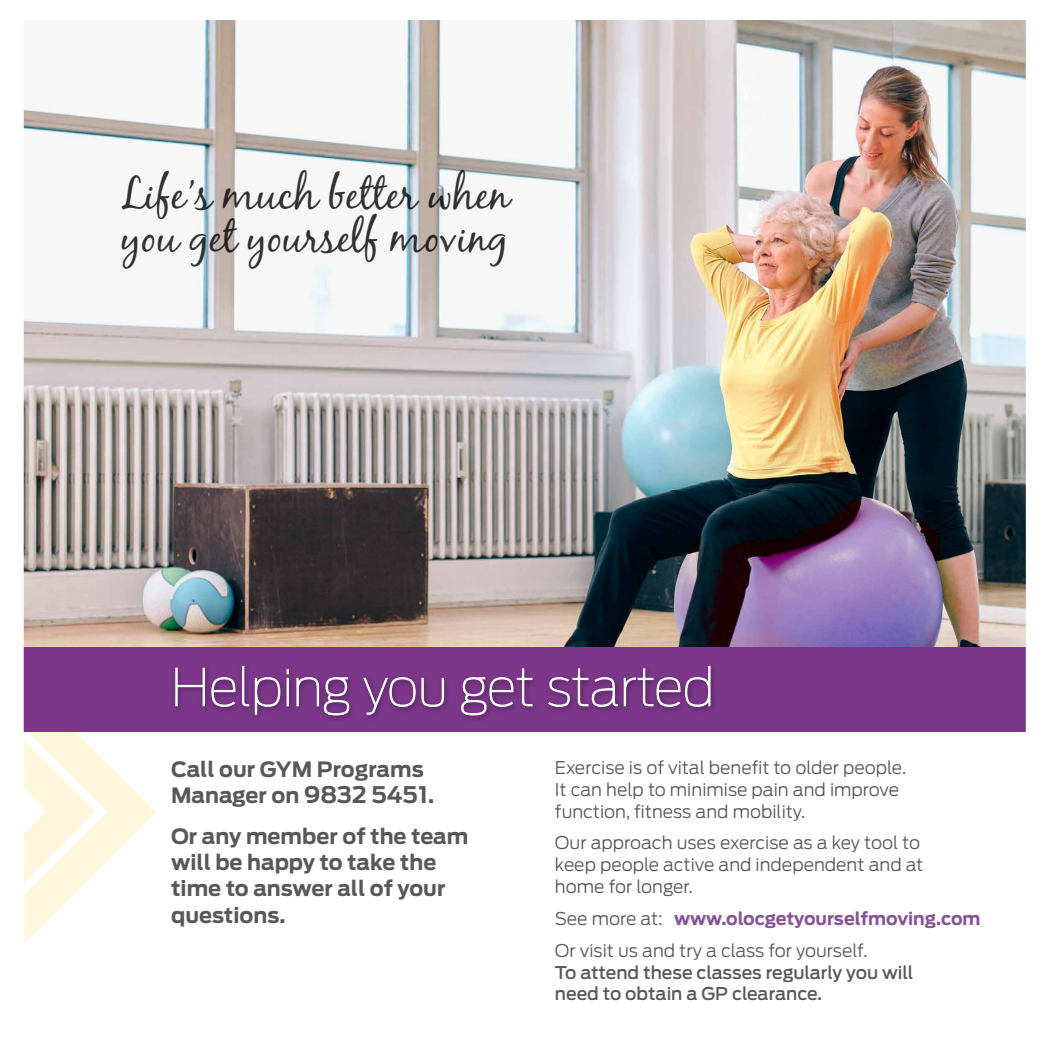
<style>
.page{position:relative;width:1042px;height:1042px;background:#fff}
.page>*{position:absolute;margin:0;border:0;box-sizing:border-box;transform-origin:0 0}
.t1{font:100 50.75px "Antenna";letter-spacing:-.005em;color:#fff}
.t2{font:43.05px/43.4px "Black Jack";color:#000}
.t3{font:700 21px/26.2px "Antenna";color:#58585a}
.t4{font:300 17.5px/21.9px "Antenna";color:#58585a}
.t5{font:500 17.5px/21.9px "Antenna";color:#58585a}
.t6{font:700 17.5px "Antenna";color:#865398}
.s1{font-size:22.75px}
</style>
<div class="page">
<img style="left:23px;top:20px;width:1003px;height:923px">
<h2 class="t2" style="left:121px;top:171px;width:390px">Life’s much better when you get yourself moving</h2>
<h1 class="t1" style="left:171px;top:657px;width:545px">Helping you get started</h1>
<p class="t3" style="left:171px;top:756px;width:265px">Call our GYM Programs<br>Manager on <span class="s1">9832 5451</span>.</p>
<p class="t3" style="left:171px;top:823px;width:299px">Or any member of the team will be happy to take the time to answer all of your questions.</p>
<p class="t4" style="left:555px;top:756px;width:353px">Exercise is of vital benefit to older people.<br>It can help to minimise pain and improve function, fitness and mobility.</p>
<p class="t4" style="left:555px;top:832px;width:370px">Our approach uses exercise as a key tool to keep people active and independent and at home for longer.</p>
<p class="t4" style="left:555px;top:902px;width:314px;line-height:31.8px">See more at:<br>Or visit us and try a class for yourself.</p>
<p class="t5" style="left:555px;top:961px;width:360px">To attend these classes regularly you will need to obtain a GP clearance.</p>
<p class="t6" style="left:674px;top:908px;width:308px">www.olocgetyourselfmoving.com</p>
</div>
